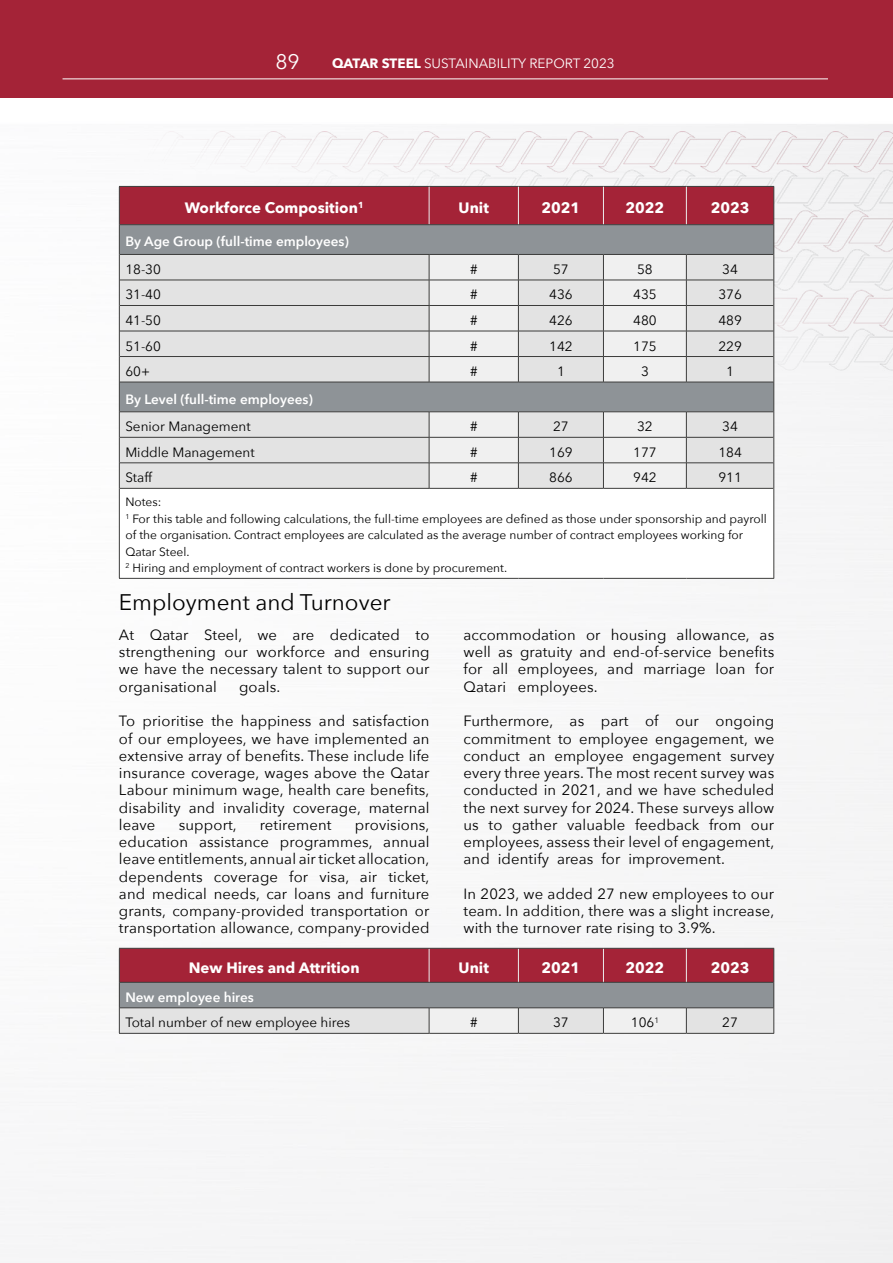
<style>
.page{position:relative;width:893px;height:1263px;background:#fff}
.page>*{position:absolute;margin:0;border:0;box-sizing:border-box;transform-origin:0 0}
.t1{font:22.5px "Avenir Next";color:#000}
.t2{font:21px "Avenir Next";color:#fff}
.t3{font:700 15px "Avenir Next";color:#fff}
.t4{font:14.85px/17.2px "Avenir Next";letter-spacing:.01em;color:#000;text-align:justify}
.t5{font:13.5px "Avenir Next";color:#000}
.t6{font:600 13.5px "Avenir Next";color:#fff}
.t7{font:13.5px "Avenir Next";color:#fff}
.t8{font:12px/16.5px "Avenir Next";color:#000}
.s1{font-weight:700}
</style>
<div class="page">
<img style="left:0;top:132px;width:893px;height:255px">
<svg style="left:120px;top:383px;width:653px;height:105px;background:#c9cacb"></svg>
<svg style="left:429px;top:383px;width:257px;height:105px"></svg>
<hr style="left:119px;top:382px;width:1px;height:30px;background:#3c3c3b">
<hr style="left:773px;top:382px;width:1px;height:30px;background:#3c3c3b">
<svg style="left:119px;top:412px;width:1px;height:76px"></svg>
<svg style="left:773px;top:412px;width:1px;height:76px"></svg>
<hr style="left:119px;top:488px;width:1px;height:90px;background:#3c3c3b">
<hr style="left:773px;top:488px;width:1px;height:90px;background:#3c3c3b">
<hr style="left:119px;top:578px;width:310px;height:1px;background:#3c3c3b">
<hr style="left:429px;top:578px;width:89px;height:1px;background:#3c3c3b">
<hr style="left:518px;top:578px;width:85px;height:1px;background:#3c3c3b">
<hr style="left:603px;top:578px;width:83px;height:1px;background:#3c3c3b">
<hr style="left:686px;top:578px;width:88px;height:1px;background:#3c3c3b">
<svg style="left:119px;top:186px;width:655px;height:196px"></svg>
<hr style="left:120px;top:382px;width:309px;height:1px;background:#3c3c3b">
<hr style="left:429px;top:382px;width:89px;height:1px;background:#3c3c3b">
<hr style="left:518px;top:382px;width:85px;height:1px;background:#3c3c3b">
<hr style="left:603px;top:382px;width:83px;height:1px;background:#3c3c3b">
<hr style="left:686px;top:382px;width:87px;height:1px;background:#3c3c3b">
<hr style="left:120px;top:411px;width:309px;height:1px;background:#3c3c3b">
<hr style="left:429px;top:411px;width:89px;height:1px;background:#3c3c3b">
<hr style="left:518px;top:411px;width:85px;height:1px;background:#3c3c3b">
<hr style="left:603px;top:411px;width:83px;height:1px;background:#3c3c3b">
<hr style="left:686px;top:411px;width:87px;height:1px;background:#3c3c3b">
<hr style="left:120px;top:437px;width:309px;height:1px;background:#3c3c3b">
<hr style="left:429px;top:437px;width:89px;height:1px;background:#3c3c3b">
<hr style="left:518px;top:437px;width:85px;height:1px;background:#3c3c3b">
<hr style="left:603px;top:437px;width:83px;height:1px;background:#3c3c3b">
<hr style="left:686px;top:437px;width:87px;height:1px;background:#3c3c3b">
<hr style="left:120px;top:463px;width:309px;height:1px;background:#3c3c3b">
<hr style="left:429px;top:463px;width:89px;height:1px;background:#3c3c3b">
<svg style="left:429px;top:412px;width:1px;height:76px"></svg>
<hr style="left:518px;top:463px;width:85px;height:1px;background:#3c3c3b">
<svg style="left:518px;top:412px;width:1px;height:76px"></svg>
<hr style="left:603px;top:463px;width:83px;height:1px;background:#3c3c3b">
<svg style="left:603px;top:412px;width:1px;height:76px"></svg>
<hr style="left:686px;top:463px;width:87px;height:1px;background:#3c3c3b">
<svg style="left:686px;top:412px;width:1px;height:76px"></svg>
<hr style="left:120px;top:488px;width:309px;height:1px;background:#3c3c3b">
<hr style="left:429px;top:488px;width:89px;height:1px;background:#3c3c3b">
<hr style="left:518px;top:488px;width:85px;height:1px;background:#3c3c3b">
<hr style="left:603px;top:488px;width:83px;height:1px;background:#3c3c3b">
<hr style="left:686px;top:488px;width:87px;height:1px;background:#3c3c3b">
<svg style="left:119px;top:948px;width:655px;height:85px;background:#ac7c85"></svg>
<hr style="left:119px;top:1033px;width:310px;height:1px;background:#3c3c3b">
<hr style="left:429px;top:1033px;width:89px;height:1px;background:#3c3c3b">
<hr style="left:518px;top:1033px;width:85px;height:1px;background:#3c3c3b">
<hr style="left:603px;top:1033px;width:83px;height:1px;background:#3c3c3b">
<hr style="left:686px;top:1033px;width:88px;height:1px;background:#3c3c3b">
<div style="left:0;top:0;width:893px;height:98px;background:#a42337"></div>
<hr style="left:63px;top:78px;width:765px;height:1px;background:#fff">
<h2 class="t2" style="left:275px;top:44px;width:26px">89</h2>
<p class="t7" style="left:332px;top:52px;width:284px"><span class="s1">QATAR STEEL</span> SUSTAINABILITY REPORT 2023</p>
<p class="t3" style="left:185px;top:195px;width:180px">Workforce Composition<sup>1</sup></p>
<p class="t3" style="left:459px;top:195px;width:32px">Unit</p>
<p class="t3" style="left:542px;top:195px;width:40px">2021</p>
<p class="t3" style="left:625px;top:195px;width:40px">2022</p>
<p class="t3" style="left:711px;top:195px;width:40px">2023</p>
<p class="t6" style="left:125px;top:230px;width:225px">By Age Group (full-time employees)</p>
<p class="t5" style="left:125px;top:258px;width:37px">18-30</p>
<p class="t5" style="left:470px;top:258px;width:9px">#</p>
<p class="t5" style="left:553px;top:258px;width:17px">57</p>
<p class="t5" style="left:637px;top:258px;width:17px">58</p>
<p class="t5" style="left:722px;top:258px;width:17px">34</p>
<p class="t5" style="left:125px;top:283px;width:37px">31-40</p>
<p class="t5" style="left:470px;top:283px;width:9px">#</p>
<p class="t5" style="left:549px;top:283px;width:25px">436</p>
<p class="t5" style="left:633px;top:283px;width:25px">435</p>
<p class="t5" style="left:718px;top:283px;width:25px">376</p>
<p class="t5" style="left:125px;top:309px;width:37px">41-50</p>
<p class="t5" style="left:470px;top:309px;width:9px">#</p>
<p class="t5" style="left:549px;top:309px;width:25px">426</p>
<p class="t5" style="left:633px;top:309px;width:25px">480</p>
<p class="t5" style="left:718px;top:309px;width:25px">489</p>
<p class="t5" style="left:125px;top:334px;width:37px">51-60</p>
<p class="t5" style="left:470px;top:334px;width:9px">#</p>
<p class="t5" style="left:549px;top:334px;width:25px">142</p>
<p class="t5" style="left:633px;top:334px;width:25px">175</p>
<p class="t5" style="left:718px;top:334px;width:25px">229</p>
<p class="t5" style="left:125px;top:360px;width:26px">60+</p>
<p class="t5" style="left:470px;top:360px;width:9px">#</p>
<p class="t5" style="left:557px;top:360px;width:9px">1</p>
<p class="t5" style="left:641px;top:360px;width:9px">3</p>
<p class="t5" style="left:726px;top:360px;width:9px">1</p>
<p class="t6" style="left:125px;top:387px;width:189px">By Level (full-time employees)</p>
<p class="t5" style="left:125px;top:415px;width:127px">Senior Management</p>
<p class="t5" style="left:470px;top:415px;width:9px">#</p>
<p class="t5" style="left:553px;top:415px;width:17px">27</p>
<p class="t5" style="left:637px;top:415px;width:17px">32</p>
<p class="t5" style="left:722px;top:415px;width:17px">34</p>
<p class="t5" style="left:125px;top:441px;width:131px">Middle Management</p>
<p class="t5" style="left:470px;top:441px;width:9px">#</p>
<p class="t5" style="left:549px;top:441px;width:25px">169</p>
<p class="t5" style="left:633px;top:441px;width:25px">177</p>
<p class="t5" style="left:718px;top:441px;width:25px">184</p>
<p class="t5" style="left:125px;top:466px;width:28px">Staff</p>
<p class="t5" style="left:470px;top:466px;width:9px">#</p>
<p class="t5" style="left:549px;top:466px;width:25px">866</p>
<p class="t5" style="left:633px;top:466px;width:25px">942</p>
<p class="t5" style="left:718px;top:466px;width:25px">911</p>
<p class="t8" style="left:125px;top:493px;width:643px">Notes:<br><sup>1</sup> For this table and following calculations, the full-time employees are defined as those under sponsorship and payroll of the organisation. Contract employees are calculated as the average number of contract employees working for Qatar Steel.<br><sup>2</sup> Hiring and employment of contract workers is done by procurement.</p>
<h1 class="t1" style="left:119px;top:584px;width:273px">Employment and Turnover</h1>
<p class="t4" style="left:119px;top:625px;width:312px">At Qatar Steel, we are dedicated to strengthening our workforce and ensuring we have the necessary talent to support our organisational</p>
<p class="t4" style="left:239px;top:677px;width:43px">goals.</p>
<p class="t4" style="left:119px;top:712px;width:312px">To prioritise the happiness and satisfaction of our employees, we have implemented an extensive array of benefits. These include life insurance coverage, wages above the Qatar Labour minimum wage, health care benefits, disability and invalidity coverage, maternal leave</p>
<p class="t4" style="left:119px;top:815px;width:312px;text-indent:236px">provisions, education assistance programmes, annual leave entitlements, annual air ticket allocation, dependents coverage for visa, air ticket, and medical needs, car loans and furniture grants, company-provided transportation or transportation allowance, company-provided</p>
<p class="t4" style="left:179px;top:815px;width:59px">support,</p>
<p class="t4" style="left:260px;top:815px;width:73px">retirement</p>
<p class="t4" style="left:463px;top:625px;width:312px">accommodation or housing allowance, as well as gratuity and end-of-service benefits for all employees, and marriage loan for Qatari employees.</p>
<p class="t4" style="left:463px;top:712px;width:312px">Furthermore, as part of our ongoing commitment to employee engagement, we conduct an employee engagement survey every three years. The most recent survey was conducted in 2021, and we have scheduled the next survey for 2024. These surveys allow us to gather valuable feedback from our employees, assess their level of engagement, and identify areas for improvement.</p>
<p class="t4" style="left:463px;top:884px;width:312px">In 2023, we added 27 new employees to our team. In addition, there was a slight increase, with the turnover rate rising to 3.9%.</p>
<p class="t3" style="left:189px;top:954px;width:172px">New Hires and Attrition</p>
<p class="t3" style="left:459px;top:954px;width:32px">Unit</p>
<p class="t3" style="left:542px;top:954px;width:40px">2021</p>
<p class="t3" style="left:625px;top:954px;width:40px">2022</p>
<p class="t3" style="left:711px;top:954px;width:40px">2023</p>
<p class="t6" style="left:125px;top:985px;width:130px">New employee hires</p>
<p class="t5" style="left:125px;top:1011px;width:226px">Total number of new employee hires</p>
<p class="t5" style="left:470px;top:1011px;width:9px">#</p>
<p class="t5" style="left:553px;top:1011px;width:17px">37</p>
<p class="t5" style="left:631px;top:1011px;width:30px">106<sup>1</sup></p>
<p class="t5" style="left:722px;top:1011px;width:17px">27</p>
</div>
